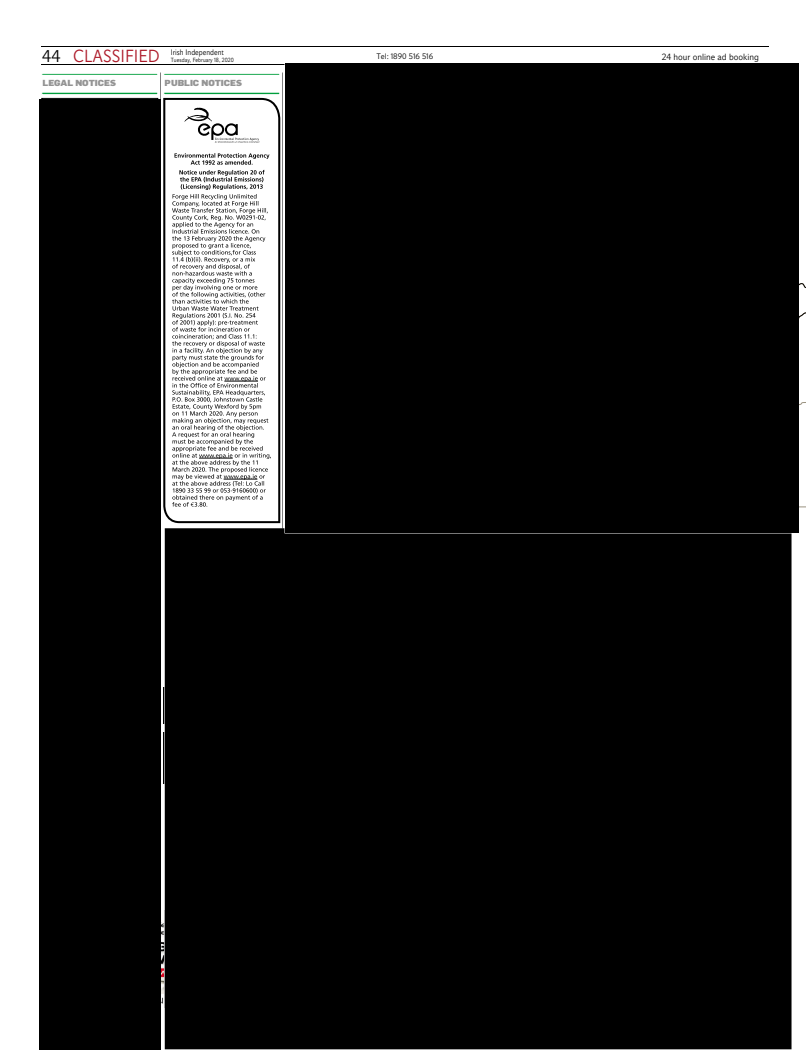
<style>
.page{position:relative;width:806px;height:1050px;background:#fff}
.page>*{position:absolute;margin:0;border:0;box-sizing:border-box;transform-origin:0 0}
.t1{font:300 9px "Nuacht Sans";color:#000}
.t2{font:900 8.6px "Flama";color:#949494;scale:1.07 1}
.t3{font:300 8px "Nuacht Sans";color:#000;scale:.91 1}
.t4{font:300 8px "Nuacht Sans";color:#000}
.t5{font:300 6px "Nuacht Sans";color:#000;scale:.92 1}
.s1{font-size:17px}
.s2{font-size:17.5px;color:#ad1b2a}
</style>
<div class="page">
<hr style="left:41px;top:47px;width:727px;height:1px;background:#000">
<hr style="left:41px;top:65px;width:243px;height:1px;background:#000">
<svg style="left:799px;top:283px;width:7px;height:224px"></svg>
<img style="left:161px;top:922px;width:3px;height:82px">
<svg style="left:163px;top:97px;width:118px;height:427px"></svg>
<svg style="left:184px;top:108px;width:75px;height:35px"></svg>
<svg style="left:172px;top:153px;width:99px;height:354px"></svg>
<div style="left:41px;top:98px;width:117px;height:2px;border:1px solid #000"></div>
<img style="left:163px;top:733px;width:1px;height:51px">
<img style="left:163px;top:687px;width:1px;height:37px">
<hr style="left:42px;top:74px;width:116px;height:1px;background:#009f3c">
<div style="left:41px;top:72px;width:117px;height:23px;border:1px solid #fff"></div>
<hr style="left:164px;top:74px;width:116px;height:1px;background:#009f3c">
<div style="left:163px;top:72px;width:117px;height:23px;border:1px solid #fff"></div>
<hr style="left:282px;top:73px;width:1px;height:456px;background:#000">
<hr style="left:160px;top:73px;width:1px;height:835px;background:#000">
<div style="left:39px;top:99px;width:122px;height:950px;background:#000"></div>
<div style="left:165px;top:528px;width:626px;height:521px;background:#000"></div>
<div style="left:285px;top:63px;width:514px;height:470px;background:#000"></div>
<p class="t3" style="left:42px;top:48px;width:201px"><span class="s1">44</span> <span class="s2">CLASSIFIED</span> Irish Independent</p>
<p class="t5" style="left:171px;top:56px;width:70px">Tuesday, February 18, 2020</p>
<p class="t2" style="left:43px;top:78px;width:70px">LEGAL NOTICES</p>
<p class="t2" style="left:165px;top:78px;width:74px">PUBLIC NOTICES</p>
<p class="t4" style="left:376px;top:52px;width:58px">Tel: 1890 516 516</p>
<p class="t1" style="left:662px;top:52px;width:99px">24 hour online ad booking</p>
</div>
